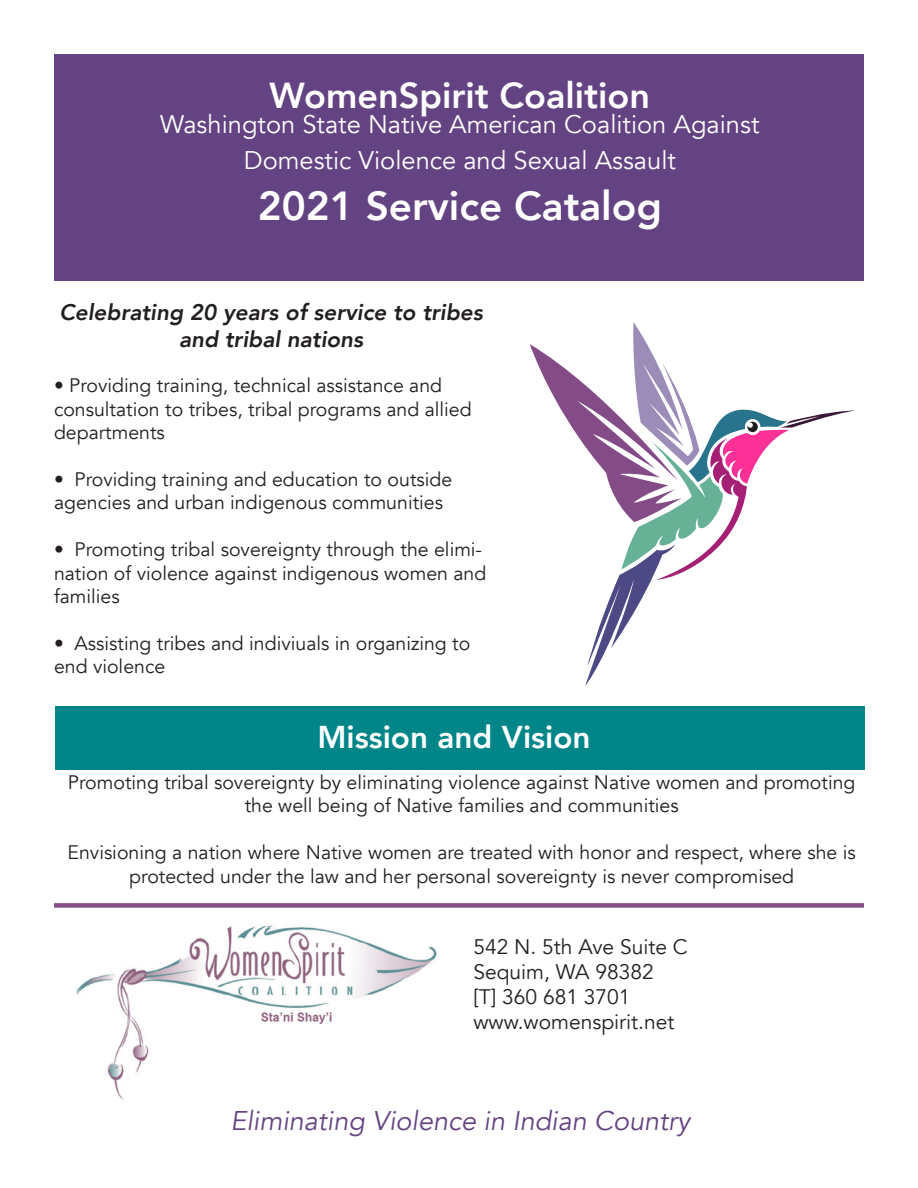
<style>
.page{position:relative;width:918px;height:1188px;background:#fff}
.page>*{position:absolute;margin:0;border:0;box-sizing:border-box;transform-origin:0 0}
.t1{font:800 40.5px "Avenir";color:#fff}
.t2{font:800 36px "Avenir";color:#fff}
.t3{font:800 31.5px "Avenir";color:#fff}
.t4{font:italic 27px "Avenir";color:#644382}
.t5{font:25.5px/36px "Avenir";color:#fff;text-align:center}
.t6{font:italic 800 22.5px/27px "Avenir";color:#231f20;text-align:center}
.t7{font:21px "Avenir";color:#231f20}
.t8{font:19.5px/23.4px "Avenir";color:#231f20}
</style>
<div class="page">
<div style="left:54px;top:54px;width:810px;height:227px;background:#644382"></div>
<div style="left:55px;top:706px;width:810px;height:64px;background:#008689"></div>
<img style="left:76px;top:925px;width:361px;height:174px">
<svg style="left:530px;top:322px;width:325px;height:364px"></svg>
<div style="left:54px;top:903px;width:810px;height:5px;background:#844d88"></div>
<p class="t2" style="left:270px;top:67px;width:382px">WomenSpirit Coalition</p>
<p class="t5" style="left:160px;top:107px;width:601px">Washington State Native American Coalition Against<br>Domestic Violence and Sexual Assault</p>
<p class="t1" style="left:258px;top:175px;width:406px">2021 Service Catalog</p>
<p class="t6" style="left:59px;top:299px;width:425px">Celebrating 20 years of service to tribes and tribal nations</p>
<p class="t8" style="left:54px;top:374px;width:419px">• Providing training, technical assistance and consultation to tribes, tribal programs and allied departments</p>
<p class="t8" style="left:54px;top:468px;width:400px">• Providing training and education to outside agencies and urban indigenous communities</p>
<p class="t8" style="left:54px;top:538px;width:434px">• Promoting tribal sovereignty through the elimi&shy;nation of violence against indigenous women and families</p>
<p class="t8" style="left:54px;top:632px;width:418px">• Assisting tribes and indiviuals in organizing to end violence</p>
<p class="t3" style="left:317px;top:712px;width:275px">Mission and Vision</p>
<p class="t8" style="left:68px;top:771px;width:789px;text-align:center">Promoting tribal sovereignty by eliminating violence against Native women and promoting the well being of Native families and communities</p>
<p class="t8" style="left:68px;top:841px;width:790px;text-align:center">Envisioning a nation where Native women are treated with honor and respect, where she is protected under the law and her personal sovereignty is never compromised</p>
<p class="t7" style="left:473px;top:934px;width:216px">542 N. 5th Ave Suite C</p>
<p class="t7" style="left:473px;top:959px;width:182px">Sequim, WA 98382</p>
<p class="t7" style="left:473px;top:985px;width:159px">[T] 360 681 3701</p>
<p class="t7" style="left:473px;top:1010px;width:202px">www.womenspirit.net</p>
<p class="t4" style="left:230px;top:1104px;width:461px">Eliminating Violence in Indian Country</p>
</div>
